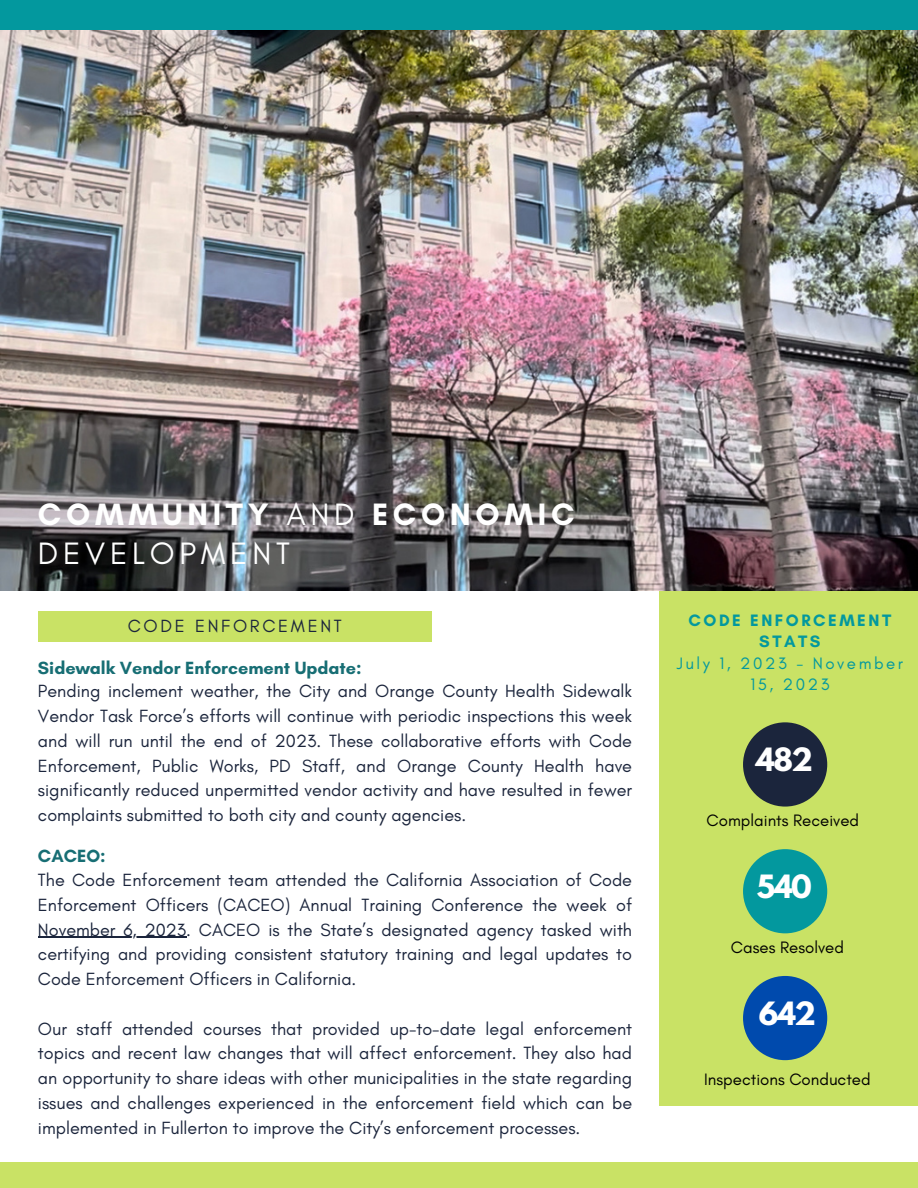
<style>
.page{position:relative;width:918px;height:1188px;background:#fff}
.page>*{position:absolute;margin:0;border:0;box-sizing:border-box;transform-origin:0 0}
.t1{font:700 31.5px/39.3px "Glacial Indifference";letter-spacing:.15em;color:#fff}
.t2{font:700 28.35px "League Spartan";letter-spacing:-.05em;color:#fff}
.t3{font:18px/24.8px "Glacial Indifference";color:#1b253c;text-align:justify}
.t4{font:700 18px "Glacial Indifference";color:#176e74}
.t5{font:18px "Glacial Indifference";letter-spacing:.15em;color:#1b253c}
.t6{font:16.8px "Glacial Indifference";color:#000}
.t7{font:16.8px/21px "Glacial Indifference";letter-spacing:.15em;color:#03989e;text-align:center}
.t8{font:700 16.8px "Glacial Indifference";letter-spacing:.15em;color:#03989e}
.s1{font-weight:400}
</style>
<div class="page">
<div style="left:0;top:1162px;width:918px;height:26px;background:#c9e265"></div>
<div style="left:659px;top:518px;width:259px;height:588px;background:#c9e265"></div>
<div style="left:743px;top:722px;width:84px;height:85px;background:#1b253c;border-radius:50%"></div>
<div style="left:743px;top:976px;width:84px;height:84px;background:#004aad;border-radius:50%"></div>
<div style="left:743px;top:849px;width:84px;height:84px;background:#03989e;border-radius:50%"></div>
<div style="left:0;top:0;width:918px;height:31px;background:#03989e"></div>
<div style="left:38px;top:612px;width:394px;height:30px;background:#c9e265"></div>
<img style="left:0;top:31px;width:918px;height:560px">
<hr style="left:38px;top:937px;width:148px;height:1px;background:#1b253c">
<p class="t1" style="left:38px;top:494px;width:538px">COMMUNITY <span class="s1">AND</span> ECONOMIC<br><span class="s1">DEVELOPMENT</span></p>
<p class="t5" style="left:128px;top:615px;width:216px">CODE ENFORCEMENT</p>
<p class="t4" style="left:38px;top:657px;width:325px">Sidewalk Vendor Enforcement Update:</p>
<p class="t3" style="left:38px;top:679px;width:596px">Pending inclement weather, the City and Orange County Health Sidewalk Vendor Task Force’s efforts will continue with periodic inspections this week and will run until the end of 2023. These collaborative efforts with Code Enforcement, Public Works, PD Staff, and Orange County Health have significantly reduced unpermitted vendor activity and have resulted in fewer complaints submitted to both city and county agencies.</p>
<p class="t4" style="left:38px;top:845px;width:69px">CACEO:</p>
<p class="t3" style="left:38px;top:867px;width:596px">The Code Enforcement team attended the California Association of Code Enforcement Officers (CACEO) Annual Training Conference the week of November 6, 2023. CACEO is the State’s designated agency tasked with certifying and providing consistent statutory training and legal updates to Code Enforcement Officers in California.</p>
<p class="t3" style="left:38px;top:1016px;width:596px">Our staff attended courses that provided up-to-date legal enforcement topics and recent law changes that will affect enforcement. They also had an opportunity to share ideas with other municipalities in the state regarding issues and challenges experienced in the enforcement field which can be implemented in Fullerton to improve the City’s enforcement processes.</p>
<p class="t8" style="left:689px;top:610px;width:204px">CODE ENFORCEMENT</p>
<p class="t8" style="left:759px;top:632px;width:63px">STATS</p>
<p class="t7" style="left:677px;top:652px;width:228px">July 1, 2023 - November<br>15, 2023</p>
<p class="t2" style="left:756px;top:746px;width:59px">482</p>
<p class="t6" style="left:707px;top:810px;width:154px">Complaints Received</p>
<p class="t2" style="left:757px;top:873px;width:56px">540</p>
<p class="t6" style="left:731px;top:937px;width:115px">Cases Resolved</p>
<p class="t2" style="left:759px;top:999px;width:59px">642</p>
<p class="t6" style="left:704px;top:1069px;width:168px">Inspections Conducted</p>
</div>
